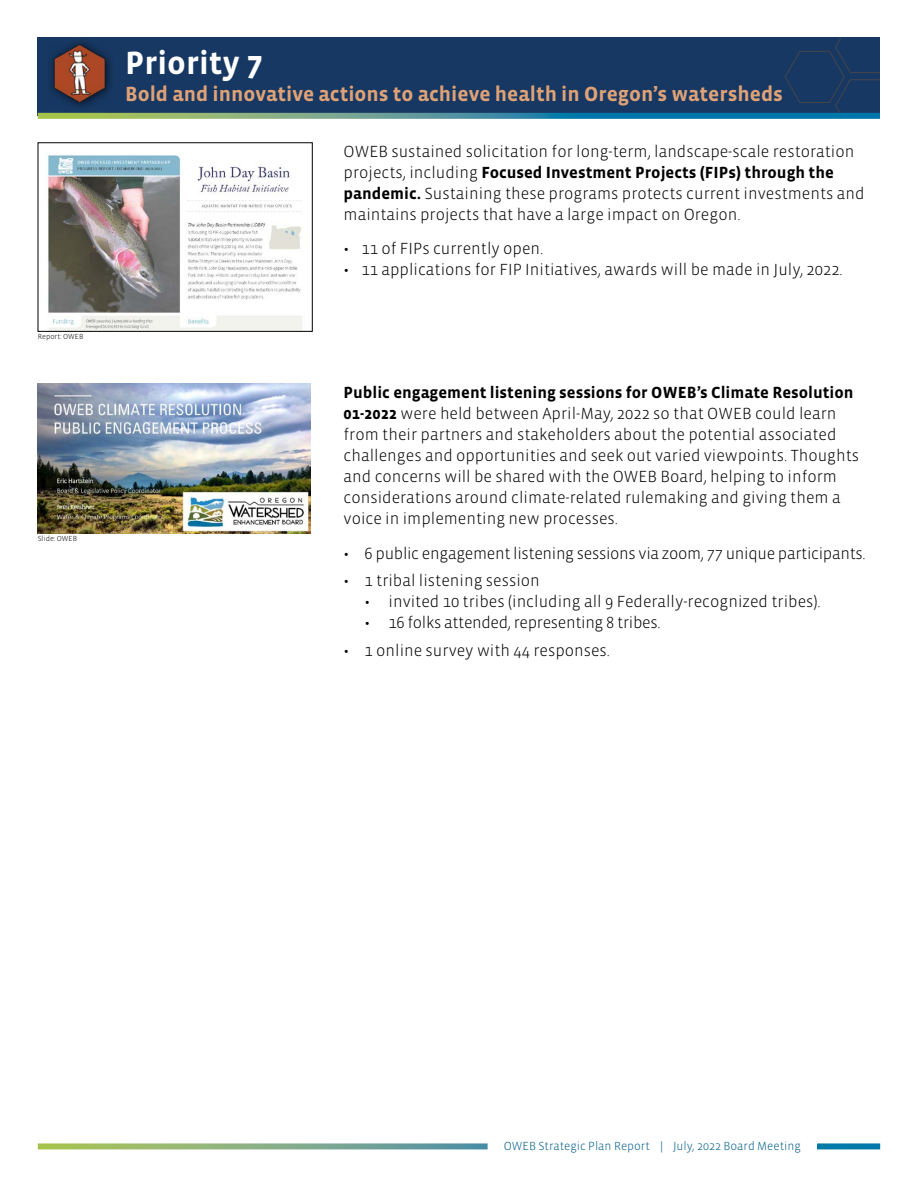
<style>
.page{position:relative;width:918px;height:1188px;background:#fff}
.page>*{position:absolute;margin:0;border:0;box-sizing:border-box;transform-origin:0 0}
.priority_number{font:700 33px "Vista Sans OTCE";color:#fff}
.priority_name{font:700 21px "Vista Sans OTCE";color:#dfa277}
.t1{font:300 16.5px/21px "Vista Sans OTCE";color:#000}
.t2{font:300 16.5px "Vista Sans OTCE";letter-spacing:-.02em;color:#000}
.t3{font:300 12px "Vista Sans OTCE";color:#005c86}
.t4{font:300 7.5px "Vista Sans OTCE";color:#000}
.s1{font-weight:700}
</style>
<div class="page">
<div style="left:38px;top:38px;width:842px;height:78px;background:#173862"></div>
<svg style="left:38px;top:113px;width:842px;height:6px;background:#519894"></svg>
<svg style="left:784px;top:37px;width:96px;height:77px"></svg>
<svg style="left:38px;top:1143px;width:450px;height:6px;background:#8cb28a"></svg>
<div style="left:817px;top:1143px;width:63px;height:6px;background:#0079a9"></div>
<img style="left:51px;top:43px;width:57px;height:62px">
<img style="left:38px;top:384px;width:273px;height:149px">
<img style="left:47px;top:155px;width:255px;height:175px">
<p class="t4" style="left:38px;top:333px;width:47px">Report: OWEB</p>
<p class="t4" style="left:38px;top:534px;width:41px">Slide: OWEB</p>
<p class="priority_number" style="left:125px;top:44px;width:139px">Priority 7</p>
<p class="priority_name" style="left:125px;top:82px;width:659px">Bold and innovative actions to achieve health in Oregon’s watersheds</p>
<p class="t1" style="left:344px;top:141px;width:523px">OWEB sustained solicitation for long-term, landscape-scale restoration projects, including <span class="s1">Focused Investment Projects (FIPs) through the pandemic.</span> Sustaining these programs protects current investments and maintains projects that have a large impact on Oregon.</p>
<p class="t1" style="left:344px;top:238px;width:201px">• 11 of FIPs currently open.</p>
<p class="t1" style="left:344px;top:259px;width:501px">• 11 applications for FIP Initiatives, awards will be made in July, 2022.</p>
<p class="t1" style="left:344px;top:382px;width:517px"><span class="s1">Public engagement listening sessions for OWEB’s Climate Resolution 01-2022</span> were held between April-May, 2022 so that OWEB could learn from their partners and stakeholders about the potential associated challenges and opportunities and seek out varied viewpoints. Thoughts and concerns will be shared with the OWEB Board, helping to inform considerations around climate-related rulemaking and giving them a voice in implementing new processes.</p>
<p class="t2" style="left:344px;top:544px;width:524px">• 6 public engagement listening sessions via zoom, 77 unique participants.</p>
<p class="t1" style="left:344px;top:570px;width:198px">• 1 tribal listening session</p>
<p class="t1" style="left:365px;top:591px;width:458px">• invited 10 tribes (including all 9 Federally-recognized tribes).</p>
<p class="t2" style="left:365px;top:613px;width:297px">• 16 folks attended, representing 8 tribes.</p>
<p class="t1" style="left:344px;top:640px;width:268px">• 1 online survey with 44 responses.</p>
<p class="t3" style="left:504px;top:1139px;width:299px">OWEB Strategic Plan Report | July, 2022 Board Meeting</p>
</div>
